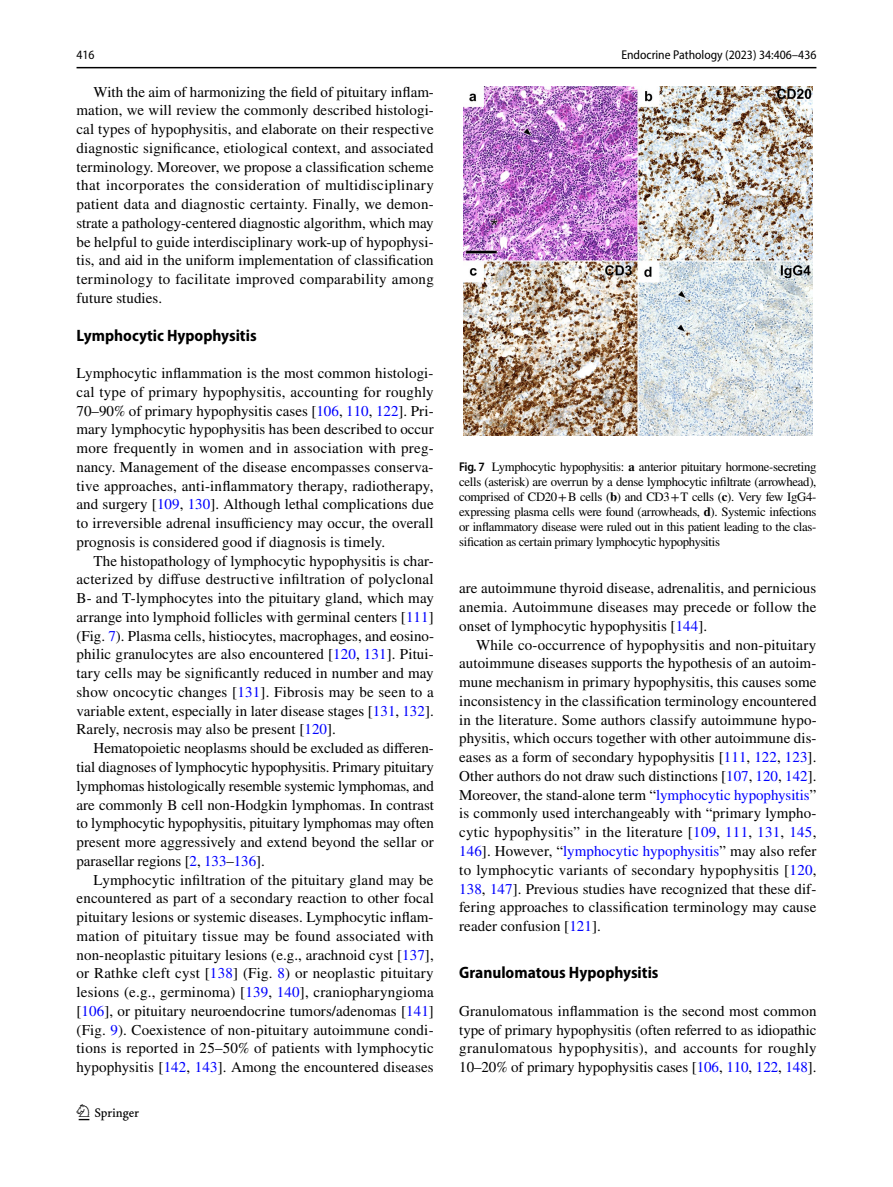
<style>
.page{position:relative;width:893px;height:1187px;background:#fff}
.page>*{position:absolute;margin:0;border:0;box-sizing:border-box;transform-origin:0 0}
.t1{font:22.5px "Springnew Regular 3";color:#000}
.t2{font:700 semi-condensed 16.5px "Myriad Pro";color:#000}
.t3{font:15px/18.8px "STIX";letter-spacing:.005em;color:#000;text-align:justify}
.t4{font:12.75px/15px "STIX";letter-spacing:-.025em;color:#000;text-align:justify}
.t5{font:semi-condensed 12.75px "Myriad Pro";color:#000}
.s1{color:#00f}
.s2{font-family:"Myriad Pro";font-weight:600;font-stretch:semi-condensed}
.s3{font-weight:700}
</style>
<div class="page">
<hr style="left:77px;top:67px;width:739px;height:1px;background:#000">
<img style="left:463px;top:87px;width:349px;height:348px">
<p class="t5" style="left:77px;top:48px;width:20px">416</p>
<p class="t5" style="left:621px;top:48px;width:197px">Endocrine Pathology (2023) 34:406–436</p>
<p class="t3" style="left:77px;top:83px;width:359px;text-indent:17px">With the aim of harmonizing the field of pituitary inflam&shy;mation, we will review the commonly described histologi&shy;cal types of hypophysitis, and elaborate on their respective diagnostic significance, etiological context, and associated terminology. Moreover, we propose a classification scheme that incorporates the consideration of multidisciplinary patient data and diagnostic certainty. Finally, we demon&shy;strate a pathology-centered diagnostic algorithm, which may be helpful to guide interdisciplinary work-up of hypophysi&shy;tis, and aid in the uniform implementation of classification terminology to facilitate improved comparability among future studies.</p>
<p class="t2" style="left:77px;top:326px;width:182px">Lymphocytic Hypophysitis</p>
<p class="t3" style="left:77px;top:364px;width:359px">Lymphocytic inflammation is the most common histologi&shy;cal type of primary hypophysitis, accounting for roughly 70–90% of primary hypophysitis cases [<span class="s1">106</span>, <span class="s1">110</span>, <span class="s1">122</span>]. Pri&shy;mary lymphocytic hypophysitis has been described to occur more frequently in women and in association with preg&shy;nancy. Management of the disease encompasses conserva&shy;tive approaches, anti-inflammatory therapy, radiotherapy, and surgery [<span class="s1">109</span>, <span class="s1">130</span>]. Although lethal complications due to irreversible adrenal insufficiency may occur, the overall prognosis is considered good if diagnosis is timely.</p>
<p class="t3" style="left:77px;top:552px;width:359px;text-indent:17px">The histopathology of lymphocytic hypophysitis is char&shy;acterized by diffuse destructive infiltration of polyclonal B- and T-lymphocytes into the pituitary gland, which may arrange into lymphoid follicles with germinal centers [<span class="s1">111</span>] (Fig. <span class="s1">7</span>). Plasma cells, histiocytes, macrophages, and eosino&shy;philic granulocytes are also encountered [<span class="s1">120</span>, <span class="s1">131</span>]. Pitui&shy;tary cells may be significantly reduced in number and may show oncocytic changes [<span class="s1">131</span>]. Fibrosis may be seen to a variable extent, especially in later disease stages [<span class="s1">131</span>, <span class="s1">132</span>].<br>Rarely, necrosis may also be present [<span class="s1">120</span>].</p>
<p class="t3" style="left:77px;top:739px;width:359px;text-indent:17px">Hematopoietic neoplasms should be excluded as differen&shy;tial diagnoses of lymphocytic hypophysitis. Primary pituitary lymphomas histologically resemble systemic lymphomas, and are commonly B cell non-Hodgkin lymphomas. In contrast to lymphocytic hypophysitis, pituitary lymphomas may often present more aggressively and extend beyond the sellar or parasellar regions [<span class="s1">2</span>, <span class="s1">133</span>–<span class="s1">136</span>].</p>
<p class="t3" style="left:77px;top:871px;width:359px;text-indent:17px">Lymphocytic infiltration of the pituitary gland may be encountered as part of a secondary reaction to other focal pituitary lesions or systemic diseases. Lymphocytic inflam&shy;mation of pituitary tissue may be found associated with non-neoplastic pituitary lesions (e.g., arachnoid cyst [<span class="s1">137</span>], or Rathke cleft cyst [<span class="s1">138</span>] (Fig. <span class="s1">8</span>) or neoplastic pituitary lesions (e.g., germinoma) [<span class="s1">139</span>, <span class="s1">140</span>], craniopharyngioma [<span class="s1">106</span>], or pituitary neuroendocrine tumors/adenomas [<span class="s1">141</span>] (Fig. <span class="s1">9</span>). Coexistence of non-pituitary autoimmune condi&shy;tions is reported in 25–50% of patients with lymphocytic hypophysitis [<span class="s1">142</span>, <span class="s1">143</span>]. Among the encountered diseases</p>
<h1 class="t1" style="left:79px;top:1104px;width:62px">1 3</h1>
<p class="t4" style="left:459px;top:460px;width:359px"><span class="s2">Fig. 7</span> Lymphocytic hypophysitis: <span class="s3">a</span> anterior pituitary hormone-secreting cells (asterisk) are overrun by a dense lymphocytic infiltrate (arrowhead), comprised of CD20+B cells (<span class="s3">b</span>) and CD3+T cells (<span class="s3">c</span>). Very few IgG4- expressing plasma cells were found (arrowheads, <span class="s3">d</span>). Systemic infections or inflammatory disease were ruled out in this patient leading to the clas&shy;sification as certain primary lymphocytic hypophysitis</p>
<p class="t3" style="left:459px;top:580px;width:359px">are autoimmune thyroid disease, adrenalitis, and pernicious anemia. Autoimmune diseases may precede or follow the onset of lymphocytic hypophysitis [<span class="s1">144</span>].</p>
<p class="t3" style="left:459px;top:636px;width:359px;text-indent:17px">While co-occurrence of hypophysitis and non-pituitary autoimmune diseases supports the hypothesis of an autoim&shy;mune mechanism in primary hypophysitis, this causes some inconsistency in the classification terminology encountered in the literature. Some authors classify autoimmune hypo&shy;physitis, which occurs together with other autoimmune dis&shy;eases as a form of secondary hypophysitis [<span class="s1">111</span>, <span class="s1">122</span>, <span class="s1">123</span>].<br>Other authors do not draw such distinctions [<span class="s1">107</span>, <span class="s1">120</span>, <span class="s1">142</span>].<br>Moreover, the stand-alone term “<span class="s1">lymphocytic hypophysitis</span>” is commonly used interchangeably with “primary lympho&shy;cytic hypophysitis” in the literature [<span class="s1">109</span>, <span class="s1">111</span>, <span class="s1">131</span>, <span class="s1">145</span>, <span class="s1">146</span>]. However, “<span class="s1">lymphocytic hypophysitis</span>” may also refer to lymphocytic variants of secondary hypophysitis [<span class="s1">120</span>, <span class="s1">138</span>, <span class="s1">147</span>]. Previous studies have recognized that these dif&shy;fering approaches to classification terminology may cause reader confusion [<span class="s1">121</span>].</p>
<p class="t2" style="left:459px;top:963px;width:201px">Granulomatous Hypophysitis</p>
<p class="t3" style="left:459px;top:1002px;width:359px">Granulomatous inflammation is the second most common type of primary hypophysitis (often referred to as idiopathic granulomatous hypophysitis), and accounts for roughly 10–20% of primary hypophysitis cases [<span class="s1">106</span>, <span class="s1">110</span>, <span class="s1">122</span>, <span class="s1">148</span>].</p>
</div>
